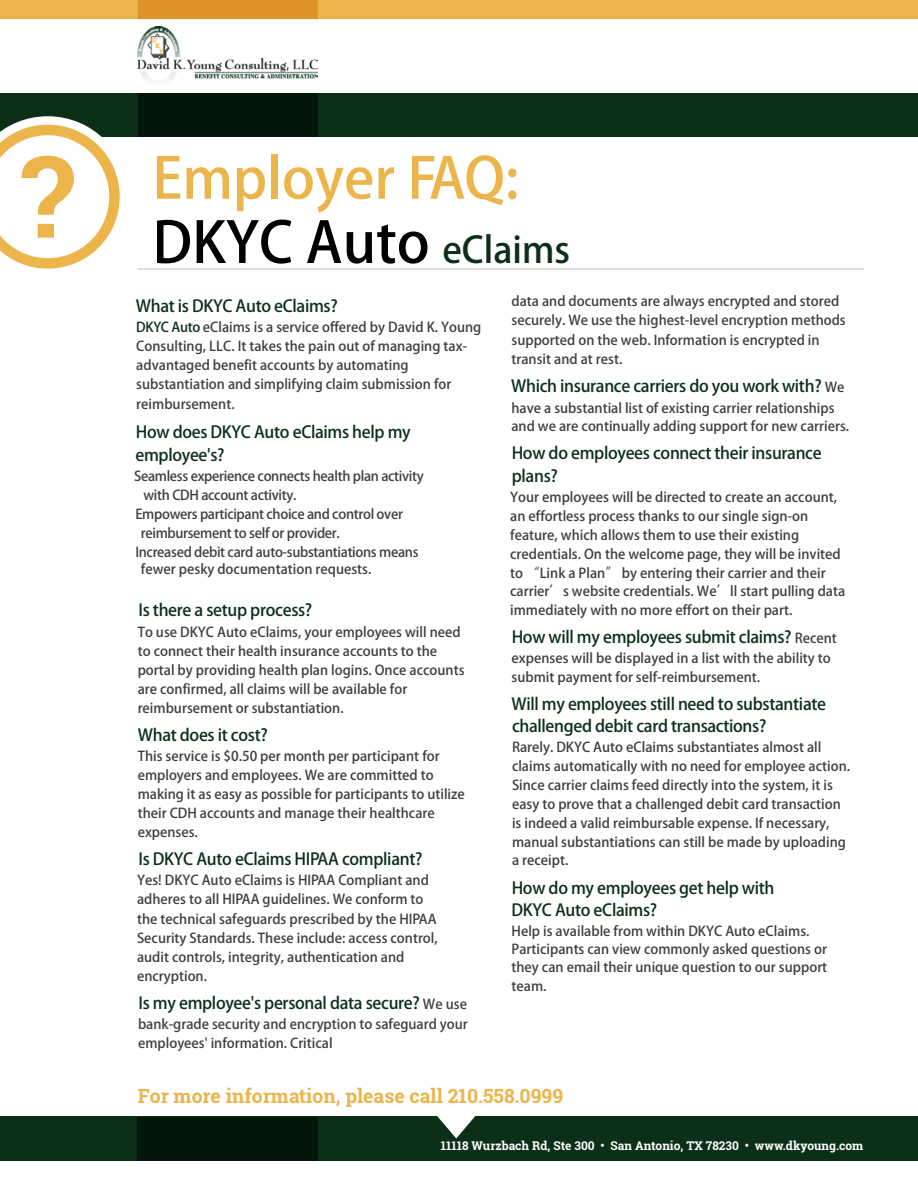
<style>
.page{position:relative;width:918px;height:1188px;background:#fff}
.page>*{position:absolute;margin:0;border:0;box-sizing:border-box;transform-origin:0 0}
.t1{font:700 55.95px/64.2px "Adobe Fan Heiti Std";color:#ebb54b}
.t2{font:700 19.5px "Roboto Slab";color:#ebb54b}
.t3{font:700 16.5px/22.6px "Adobe Fan Heiti Std";letter-spacing:-.02em;color:#0c2f18}
.t4{font:700 13.5px/18.9px "Adobe Fan Heiti Std";color:#3e3e3f}
.t5{font:700 13.5px "Adobe Fan Heiti Std";letter-spacing:-.025em;color:#3e3e3f}
.t6{font:700 12px "Roboto Slab";color:#fff}
.s1{color:#000}
.s2{font-size:36px;color:#0c2f18}
.s3{color:#0c2f18}
.s4{color:#fff}
.s5{font-size:13.5px;color:#3e3e3f}
</style>
<div class="page">
<div style="left:0;top:94px;width:918px;height:43px;background:#0c2f18"></div>
<div style="left:138px;top:94px;width:180px;height:43px;background:#041509"></div>
<img style="left:138px;top:26px;width:180px;height:54px">
<hr style="left:138px;top:269px;width:726px;height:1px;background:#bcbdc0">
<div style="left:0;top:0;width:918px;height:19px;background:#ebb54b"></div>
<div style="left:138px;top:0;width:180px;height:19px;background:#de9228"></div>
<svg style="left:0;top:116px;width:120px;height:153px"></svg>
<div style="left:0;top:1116px;width:918px;height:45px;background:#0c2f18"></div>
<div style="left:138px;top:1118px;width:180px;height:43px;background:#041509"></div>
<svg style="left:437px;top:1116px;width:39px;height:22px"></svg>
<h1 class="t1" style="left:153px;top:148px;width:419px">Employer FAQ:<br><span class="s1">DKYC Auto</span> <span class="s2">eClaims</span></h1>
<p class="t3" style="left:136px;top:295px;width:203px">What is DKYC Auto eClaims?</p>
<p class="t4" style="left:136px;top:318px;width:347px"><span class="s3">DKYC Auto</span> eClaims is a service offered by David K. Young Consulting, LLC. It takes the pain out of managing tax&shy;advantaged benefit accounts by automating substantiation and simplifying claim submission for reimbursement.</p>
<p class="t3" style="left:135px;top:421px;width:277px;line-height:23.1px">How does DKYC Auto eClaims help my employee's?</p>
<p class="t5" style="left:130px;top:468px;width:295px"><span class="s4">~</span>Seamless experience connects health plan activity</p>
<p class="t5" style="left:144px;top:487px;width:154px">with CDH account activity.</p>
<p class="t5" style="left:135px;top:506px;width:269px">Empowers participant choice and control over</p>
<p class="t5" style="left:141px;top:525px;width:201px">reimbursement to self or provider.</p>
<p class="t5" style="left:135px;top:544px;width:285px">Increased debit card auto-substantiations means</p>
<p class="t4" style="left:141px;top:560px;width:232px">fewer pesky documentation requests.</p>
<p class="t3" style="left:139px;top:599px;width:175px">Is there a setup process?</p>
<p class="t4" style="left:138px;top:623px;width:328px">To use DKYC Auto eClaims, your employees will need to connect their health insurance accounts to the portal by providing health plan logins. Once accounts are confirmed, all claims will be available for reimbursement or substantiation.</p>
<p class="t3" style="left:138px;top:724px;width:131px">What does it cost?</p>
<p class="t4" style="left:138px;top:747px;width:329px">This service is $0.50 per month per participant for employers and employees. We are committed to making it as easy as possible for participants to utilize their CDH accounts and manage their healthcare expenses.</p>
<p class="t3" style="left:139px;top:848px;width:285px">Is DKYC Auto eClaims HIPAA compliant?</p>
<p class="t4" style="left:137px;top:871px;width:302px">Yes! DKYC Auto eClaims is HIPAA Compliant and adheres to all HIPAA guidelines. We conform to the technical safeguards prescribed by the HIPAA Security Standards. These include: access control, audit controls, integrity, authentication and encryption.</p>
<p class="t3" style="left:139px;top:992px;width:330px">Is my employee's personal data secure? <span class="s5">We use</span></p>
<p class="t4" style="left:138px;top:1015px;width:331px">bank-grade security and encryption to safeguard your employees' information. Critical</p>
<p class="t4" style="left:512px;top:292px;width:336px;line-height:19.5px">data and documents are always encrypted and stored securely. We use the highest-level encryption methods supported on the web. Information is encrypted in transit and at rest.</p>
<p class="t3" style="left:511px;top:375px;width:335px">Which insurance carriers do you work with? <span class="s5">We</span></p>
<p class="t4" style="left:511px;top:398px;width:339px">have a substantial list of existing carrier relationships and we are continually adding support for new carriers.</p>
<p class="t3" style="left:512px;top:442px;width:312px">How do employees connect their insurance plans?</p>
<p class="t4" style="left:510px;top:488px;width:336px">Your employees will be directed to create an account, an effortless process thanks to our single sign-on feature, which allows them to use their existing credentials. On the welcome page, they will be invited to “Link a Plan” by entering their carrier and their carrier’s website credentials. We’ll start pulling data immediately with no more effort on their part.</p>
<p class="t3" style="left:512px;top:626px;width:327px">How will my employees submit claims? <span class="s5">Recent</span></p>
<p class="t4" style="left:512px;top:649px;width:321px">expenses will be displayed in a list with the ability to submit payment for self-reimbursement.</p>
<p class="t3" style="left:512px;top:693px;width:316px">Will my employees still need to substantiate challenged debit card transactions?</p>
<p class="t4" style="left:512px;top:738px;width:340px">Rarely. DKYC Auto eClaims substantiates almost all claims automatically with no need for employee action.<br>Since carrier claims feed directly into the system, it is easy to prove that a challenged debit card transaction is indeed a valid reimbursable expense. If necessary, manual substantiations can still be made by uploading a receipt.</p>
<p class="t3" style="left:512px;top:877px;width:265px;line-height:22.2px">How do my employees get help with<br>DKYC Auto eClaims?</p>
<p class="t4" style="left:512px;top:922px;width:317px;line-height:18.5px">Help is available from within DKYC Auto eClaims.<br>Participants can view commonly asked questions or they can email their unique question to our support team.</p>
<h2 class="t2" style="left:138px;top:1083px;width:427px">For more information, please call 210.558.0999</h2>
<p class="t6" style="left:441px;top:1138px;width:424px">11118 Wurzbach Rd, Ste 300 • San Antonio, TX 78230 • www.dkyoung.com</p>
</div>
